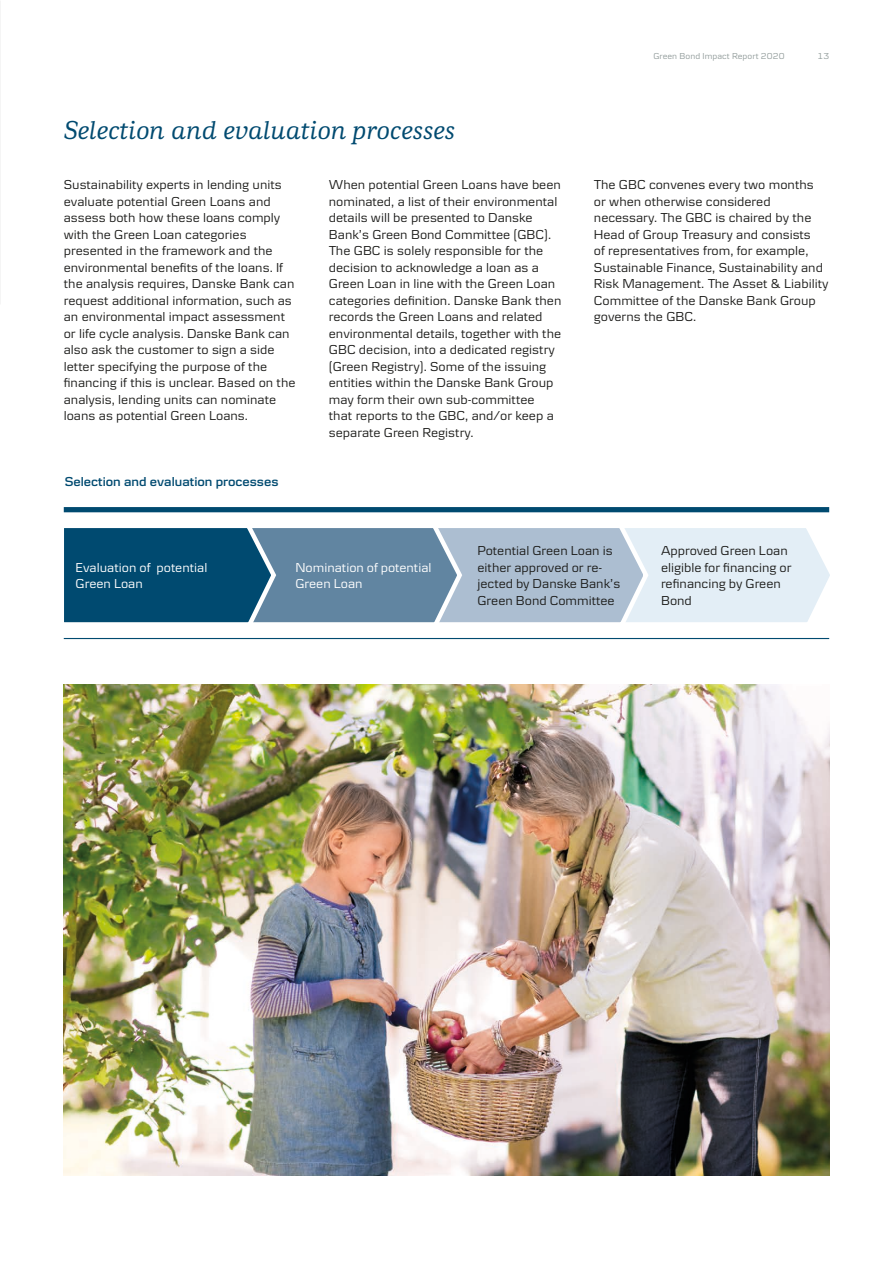
<style>
.page{position:relative;width:893px;height:1263px;background:#fff}
.page>*{position:absolute;margin:0;border:0;box-sizing:border-box;transform-origin:0 0}
.t1{font:italic 500 27px "Danske Human";color:#004a70}
.t2{font:13.5px/16.5px "Danske Textv 2";color:#1d1d1b}
.t3{font:13.5px/16.5px "Danske Textv 2";color:#fff}
.t4{font:600 13.5px "Danske Textv 2";color:#004a70}
.t5{font:9px "Danske Textv 2";letter-spacing:.005em;color:#939d9c}
</style>
<div class="page">
<img style="left:64px;top:684px;width:765px;height:491px">
<svg style="left:64px;top:528px;width:766px;height:95px;background:#7fa1b7"></svg>
<div style="left:64px;top:507px;width:765px;height:5px;background:#004a70"></div>
<hr style="left:64px;top:638px;width:765px;height:1px;background:#004a70">
<p class="t5" style="left:653px;top:51px;width:133px">Green Bond Impact Report 2020</p>
<p class="t5" style="left:817px;top:51px;width:13px">13</p>
<h1 class="t1" style="left:64px;top:115px;width:393px">Selection and evaluation processes</h1>
<p class="t2" style="left:64px;top:176px;width:233px">Sustainability experts in lending units evaluate potential Green Loans and assess both how these loans comply with the Green Loan categories presented in the framework and the environmental benefits of the loans. If the analysis requires, Danske Bank can request additional information, such as an environmental impact assessment or life cycle analysis. Danske Bank can also ask the customer to sign a side letter specifying the purpose of the financing if this is unclear. Based on the analysis, lending units can nominate loans as potential Green Loans.</p>
<p class="t2" style="left:329px;top:176px;width:234px">When potential Green Loans have been nominated, a list of their environmental details will be presented to Danske Bank’s Green Bond Committee (GBC).<br>The GBC is solely responsible for the decision to acknowledge a loan as a Green Loan in line with the Green Loan categories definition. Danske Bank then records the Green Loans and related environmental details, together with the GBC decision, into a dedicated registry (Green Registry). Some of the issuing entities within the Danske Bank Group may form their own sub-committee that reports to the GBC, and/or keep a separate Green Registry.</p>
<p class="t2" style="left:594px;top:176px;width:236px">The GBC convenes every two months or when otherwise considered necessary. The GBC is chaired by the Head of Group Treasury and consists<br>of representatives from, for example, Sustainable Finance, Sustainability and Risk Management. The Asset &amp; Liability Committee of the Danske Bank Group governs the GBC.</p>
<p class="t4" style="left:65px;top:474px;width:215px">Selection and evaluation processes</p>
<p class="t3" style="left:76px;top:559px;width:133px">Evaluation of potential<br>Green Loan</p>
<p class="t3" style="left:295px;top:559px;width:138px">Nomination of potential<br>Green Loan</p>
<p class="t2" style="left:477px;top:542px;width:144px">Potential Green Loan is either approved or re&shy;jected by Danske Bank’s<br>Green Bond Committee</p>
<p class="t2" style="left:661px;top:542px;width:132px">Approved Green Loan eligible for financing or refinancing by Green<br>Bond</p>
</div>
